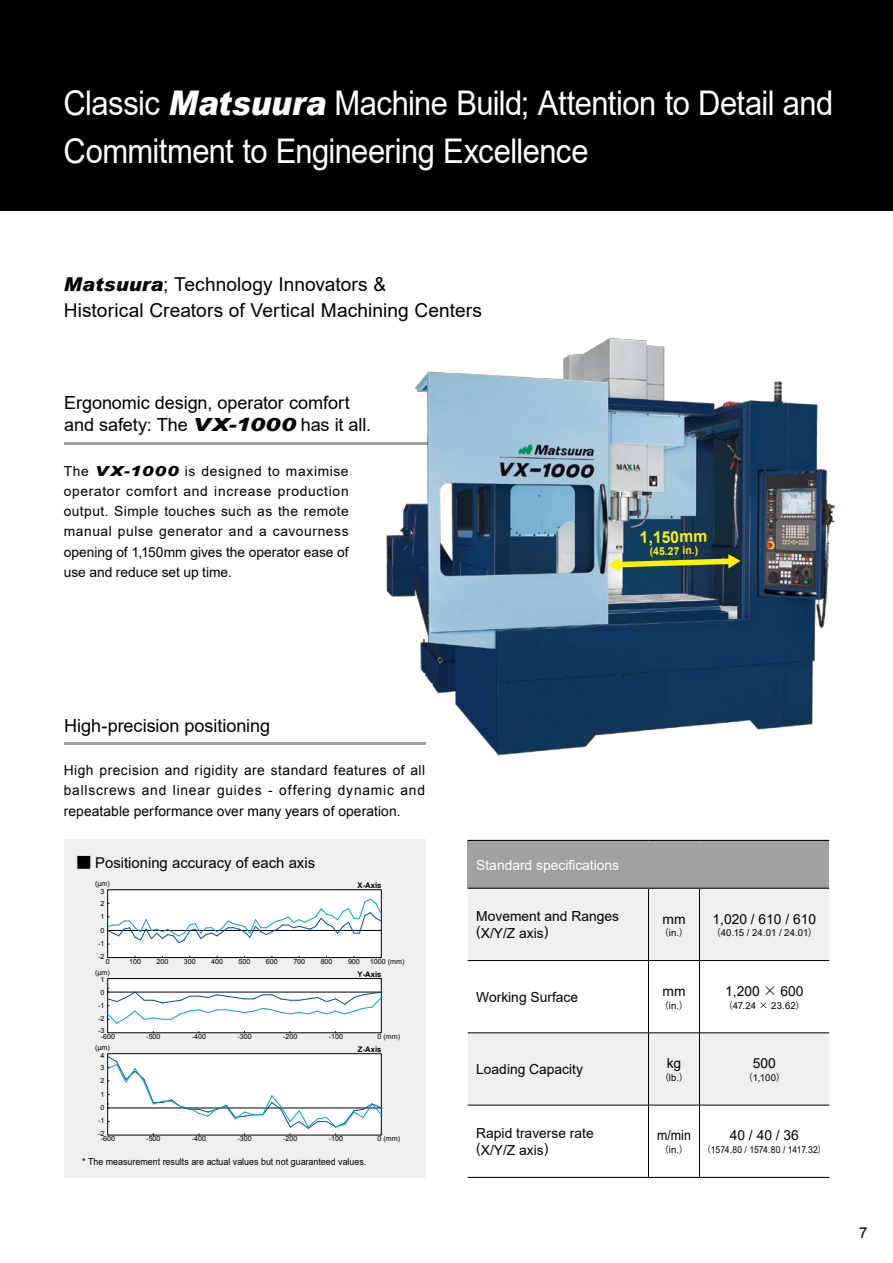
<style>
.page{position:relative;width:893px;height:1263px;background:#fff}
.page>*{position:absolute;margin:0;border:0;box-sizing:border-box;transform-origin:0 0}
.t1{font:34.05px/47.8px "Arial";letter-spacing:-.02em;color:#fff;scale:.91 1}
.t2{font:19.2px/26px "Arial";letter-spacing:.005em;color:#000}
.t3{font:18px/21.3px "Arial";letter-spacing:-.005em;color:#000}
.t4{font:700 16.35px "Arial";color:#fff100;scale:.96 1}
.t5{font:15px "Arial";color:#000}
.t6{font:14.85px "Arial";color:#000}
.t7{font:13.8px/20.2px "Arial";color:#000;text-align:justify}
.t8{font:13.8px "Arial";color:#fff}
.t9{font:13.8px "Arial";color:#000;scale:.9 1}
.t10{font:700 10.95px "Arial";color:#fff100;scale:.96 1}
.t11{font:9.6px "Arial";color:#000;scale:.93 1}
.t12{font:9.6px "Arial";color:#000}
.t13{font:9.6px "Arial";letter-spacing:-.02em;color:#000;scale:.9 1}
.t14{font:700 7.65px "Arial";color:#000}
.t15{font:7.05px/12.9px "Arial";color:#000;text-align:center}
.s1{font-weight:900;font-style:italic}
.s2{font-family:"UD Shin Go NT Pro"}
.s3{font-family:"UD Shin Go NT Pro";font-weight:300}
</style>
<div class="page">
<hr style="left:64px;top:742px;width:361px;height:2px;background:#9fa0a0">
<div style="left:64px;top:840px;width:361px;height:338px;background:#efefef"></div>
<div style="left:108px;top:890px;width:273px;height:67px;background:#fff"></div>
<div style="left:107px;top:889px;width:274px;height:69px;border:1px solid #000"></div>
<svg style="left:107px;top:898px;width:275px;height:47px"></svg>
<div style="left:108px;top:978px;width:273px;height:55px;background:#fff"></div>
<div style="left:107px;top:978px;width:274px;height:55px;border:1px solid #000"></div>
<svg style="left:107px;top:988px;width:275px;height:36px"></svg>
<div style="left:107px;top:1053px;width:274px;height:82px;border:1px solid #000"></div>
<svg style="left:107px;top:1055px;width:275px;height:80px"></svg>
<div style="left:0;top:0;width:893px;height:210px;background:#000"></div>
<hr style="left:64px;top:442px;width:638px;height:2px;background:#9fa0a0">
<img style="left:368px;top:337px;width:467px;height:419px">
<svg style="left:608px;top:554px;width:132px;height:18px;background:#6f7f43"></svg>
<div style="left:468px;top:840px;width:361px;height:48px;background:#9fa0a0"></div>
<div style="left:468px;top:889px;width:361px;height:71px;background:#efefef"></div>
<svg style="left:468px;top:961px;width:361px;height:216px"></svg>
<hr style="left:648px;top:889px;width:1px;height:71px;background:#000">
<hr style="left:648px;top:961px;width:1px;height:71px;background:#000">
<hr style="left:648px;top:1033px;width:1px;height:72px;background:#000">
<hr style="left:648px;top:1105px;width:1px;height:72px;background:#000">
<hr style="left:468px;top:960px;width:180px;height:1px;background:#000">
<hr style="left:648px;top:960px;width:51px;height:1px;background:#000">
<hr style="left:699px;top:960px;width:130px;height:1px;background:#000">
<hr style="left:468px;top:1032px;width:180px;height:1px;background:#000">
<hr style="left:648px;top:1032px;width:51px;height:1px;background:#000">
<hr style="left:699px;top:1032px;width:130px;height:1px;background:#000">
<hr style="left:468px;top:1105px;width:180px;height:1px;background:#000">
<hr style="left:648px;top:1105px;width:51px;height:1px;background:#000">
<hr style="left:699px;top:1105px;width:130px;height:1px;background:#000">
<hr style="left:468px;top:840px;width:180px;height:1px;background:#000">
<hr style="left:648px;top:840px;width:51px;height:1px;background:#000">
<hr style="left:699px;top:840px;width:130px;height:1px;background:#000">
<hr style="left:468px;top:888px;width:180px;height:1px;background:#000">
<hr style="left:648px;top:888px;width:51px;height:1px;background:#000">
<hr style="left:699px;top:888px;width:130px;height:1px;background:#000">
<hr style="left:699px;top:889px;width:1px;height:71px;background:#000">
<hr style="left:699px;top:961px;width:1px;height:71px;background:#000">
<hr style="left:699px;top:1033px;width:1px;height:72px;background:#000">
<hr style="left:699px;top:1105px;width:1px;height:72px;background:#000">
<hr style="left:468px;top:1177px;width:180px;height:1px;background:#000">
<hr style="left:648px;top:1177px;width:51px;height:1px;background:#000">
<hr style="left:699px;top:1177px;width:130px;height:1px;background:#000">
<h1 class="t1" style="left:64px;top:79px;width:847px">Classic <span class="s1">Matsuura</span> Machine Build; Attention to Detail and<br>Commitment to Engineering Excellence</h1>
<h2 class="t2" style="left:64px;top:271px;width:420px"><span class="s1">Matsuura</span>; Technology Innovators &amp;<br>Historical Creators of Vertical Machining Centers</h2>
<h3 class="t3" style="left:64px;top:392px;width:308px">Ergonomic design, operator comfort and safety: The <span class="s1">VX-1000</span> has it all.</h3>
<p class="t7" style="left:64px;top:461px;width:286px">The <span class="s1">VX-1000</span> is designed to maximise operator comfort and increase production output. Simple touches such as the remote manual pulse generator and a cavourness opening of 1,150mm gives the operator ease of use and reduce set up time.</p>
<p class="t4" style="left:639px;top:527px;width:72px;rotate:-2deg">1,150mm</p>
<p class="t10" style="left:649px;top:544px;width:52px;rotate:-2deg">(45.27 in.)</p>
<h3 class="t3" style="left:64px;top:715px;width:207px">High-precision positioning</h3>
<p class="t7" style="left:64px;top:760px;width:363px">High precision and rigidity are standard features of all ballscrews and linear guides - offering dynamic and repeatable performance over many years of operation.</p>
<p class="t6" style="left:77px;top:852px;width:240px"><span class="s2">■</span> Positioning accuracy of each axis</p>
<p class="t15" style="left:95px;top:877px;width:16px">(μm)</p>
<p class="t14" style="left:358px;top:880px;width:25px">X-Axis</p>
<p class="t15" style="left:100px;top:885px;width:5px">3</p>
<p class="t15" style="left:100px;top:897px;width:5px">2</p>
<p class="t15" style="left:100px;top:910px;width:5px">1</p>
<p class="t15" style="left:98px;top:924px;width:8px">0 -1 -2</p>
<p class="t15" style="left:106px;top:955px;width:5px">0</p>
<p class="t15" style="left:129px;top:955px;width:13px">100</p>
<p class="t15" style="left:157px;top:955px;width:13px">200</p>
<p class="t15" style="left:184px;top:955px;width:13px">300</p>
<p class="t15" style="left:211px;top:955px;width:13px">400</p>
<p class="t15" style="left:239px;top:955px;width:13px">500</p>
<p class="t15" style="left:266px;top:955px;width:13px">600</p>
<p class="t15" style="left:293px;top:955px;width:13px">700</p>
<p class="t15" style="left:321px;top:955px;width:13px">800</p>
<p class="t15" style="left:348px;top:955px;width:13px">900</p>
<p class="t15" style="left:370px;top:955px;width:36px">1000 (mm)</p>
<p class="t15" style="left:95px;top:966px;width:16px">(μm)</p>
<p class="t14" style="left:358px;top:969px;width:25px">Y-Axis</p>
<p class="t15" style="left:100px;top:973px;width:5px">1</p>
<p class="t15" style="left:98px;top:985px;width:8px;line-height:13.5px">0 -1 -2</p>
<p class="t15" style="left:98px;top:1024px;width:8px">-3</p>
<p class="t15" style="left:101px;top:1030px;width:16px">-600</p>
<p class="t15" style="left:146px;top:1030px;width:16px">-500</p>
<p class="t15" style="left:192px;top:1030px;width:16px">-400</p>
<p class="t15" style="left:238px;top:1030px;width:16px">-300</p>
<p class="t15" style="left:283px;top:1030px;width:16px">-200</p>
<p class="t15" style="left:329px;top:1030px;width:16px">-100</p>
<p class="t15" style="left:378px;top:1030px;width:24px">0 (mm)</p>
<p class="t15" style="left:95px;top:1041px;width:16px">(μm)</p>
<p class="t14" style="left:358px;top:1044px;width:25px">Z-Axis</p>
<p class="t15" style="left:100px;top:1049px;width:5px">4</p>
<p class="t15" style="left:100px;top:1061px;width:5px">3</p>
<p class="t15" style="left:100px;top:1074px;width:5px">2</p>
<p class="t15" style="left:100px;top:1088px;width:5px">1</p>
<p class="t15" style="left:98px;top:1102px;width:8px">0 -1 -2</p>
<p class="t15" style="left:101px;top:1132px;width:16px">-600</p>
<p class="t15" style="left:146px;top:1132px;width:16px">-500</p>
<p class="t15" style="left:192px;top:1132px;width:16px">-400</p>
<p class="t15" style="left:238px;top:1132px;width:16px">-300</p>
<p class="t15" style="left:283px;top:1132px;width:16px">-200</p>
<p class="t15" style="left:329px;top:1132px;width:16px">-100</p>
<p class="t15" style="left:378px;top:1132px;width:24px">0 (mm)</p>
<p class="t11" style="left:82px;top:1155px;width:307px">* The measurement results are actual values but not guaranteed values.</p>
<p class="t8" style="left:476px;top:855px;width:144px">Standard specifications</p>
<p class="t7" style="left:476px;top:908px;width:144px;line-height:16.5px">Movement and Ranges (X/Y/Z axis)</p>
<p class="t7" style="left:662px;top:908px;width:25px">mm</p>
<p class="t12" style="left:659px;top:926px;width:31px"><span class="s3">（</span>in.<span class="s3">）</span></p>
<p class="t7" style="left:476px;top:987px;width:103px">Working Surface</p>
<p class="t7" style="left:662px;top:981px;width:25px">mm</p>
<p class="t12" style="left:659px;top:998px;width:31px"><span class="s3">（</span>in.<span class="s3">）</span></p>
<p class="t7" style="left:712px;top:908px;width:105px">1,020 / 610 / 610</p>
<p class="t12" style="left:711px;top:926px;width:108px"><span class="s3">（</span>40.15 / 24.01 / 24.01<span class="s3">）</span></p>
<p class="t7" style="left:725px;top:981px;width:80px">1,200 <span class="s3">×</span> 600</p>
<p class="t12" style="left:723px;top:998px;width:84px"><span class="s3">（</span>47.24 <span class="s3">×</span> 23.62<span class="s3">）</span></p>
<p class="t7" style="left:476px;top:1059px;width:108px">Loading Capacity</p>
<p class="t7" style="left:667px;top:1053px;width:16px">kg</p>
<p class="t12" style="left:659px;top:1071px;width:31px"><span class="s3">（</span>lb.<span class="s3">）</span></p>
<p class="t7" style="left:476px;top:1125px;width:119px;line-height:16.5px">Rapid traverse rate (X/Y/Z axis)</p>
<p class="t9" style="left:657px;top:1126px;width:39px">m/min</p>
<p class="t12" style="left:659px;top:1143px;width:31px"><span class="s3">（</span>in.<span class="s3">）</span></p>
<p class="t7" style="left:753px;top:1053px;width:25px">500</p>
<p class="t12" style="left:743px;top:1071px;width:44px"><span class="s3">（</span>1,100<span class="s3">）</span></p>
<p class="t7" style="left:730px;top:1125px;width:71px">40/40/36</p>
<p class="t13" style="left:702px;top:1143px;width:139px"><span class="s3">（</span>1574.80 / 1574.80 / 1417.32<span class="s3">）</span></p>
<p class="t5" style="left:859px;top:1222px;width:10px">7</p>
</div>
